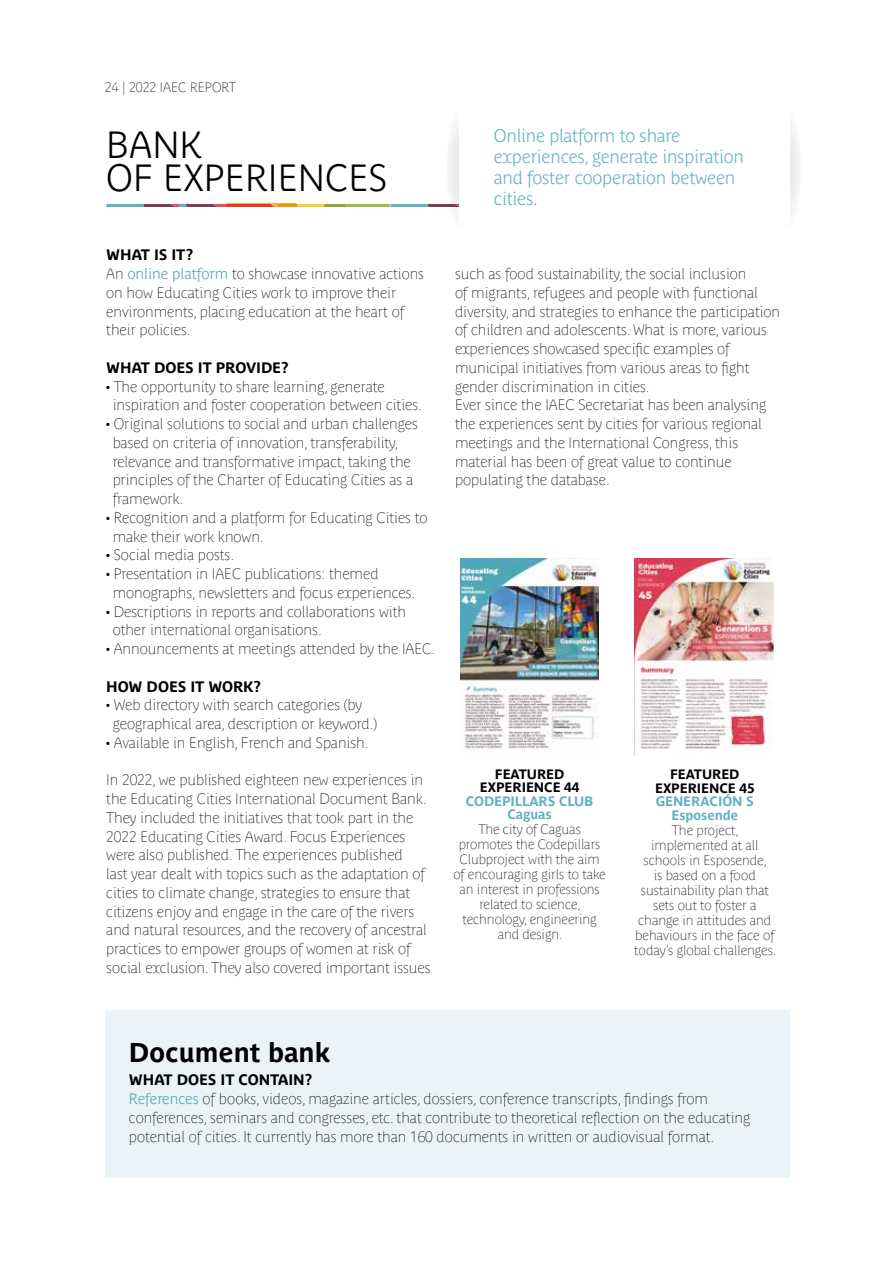
<style>
.page{position:relative;width:893px;height:1263px;background:#fff}
.page>*{position:absolute;margin:0;border:0;box-sizing:border-box;transform-origin:0 0}
.t1{font:700 37.5px/33px "Parisine Plus Std Clair";color:#000}
.t2{font:700 27px "Parisine Plus Std";color:#000}
.t3{font:700 18px/21px "Parisine Plus Std Clair";letter-spacing:-.015em;color:#63b1c2}
.t4{font:15px/18.8px "Parisine Plus Std Clair";letter-spacing:-.005em;color:#000}
.t5{font:700 15px "Parisine Plus Std";letter-spacing:-.005em;color:#000}
.t6{font:13.5px/15px "Parisine Plus Std Clair";letter-spacing:-.005em;color:#000;text-align:center}
.t7{font:700 13.5px/13.5px "Parisine Std";letter-spacing:-.005em;color:#63b1c2;text-align:center}
.t8{font:700 13.5px/13.5px "Parisine Std";letter-spacing:-.005em;color:#000;text-align:center}
.s1{font-weight:700;color:#4ea5b2}
</style>
<div class="page">
<svg style="left:106px;top:204px;width:343px;height:3px"></svg>
<img style="left:460px;top:558px;width:139px;height:191px">
<img style="left:635px;top:558px;width:139px;height:191px">
<div style="left:776px;top:108px;width:25px;height:121px;background:#f4f4f4;border-radius:50%"></div>
<div style="left:446px;top:108px;width:26px;height:121px;background:#f3f3f3;border-radius:50%"></div>
<div style="left:459px;top:100px;width:330px;height:121px;background:#fff"></div>
<div style="left:105px;top:1011px;width:684px;height:167px;background:#eaf4f7"></div>
<p class="t6" style="left:105px;top:79px;width:133px">24 | 2022 IAEC REPORT</p>
<h1 class="t1" style="left:106px;top:128px;width:283px">BANK<br>OF EXPERIENCES</h1>
<p class="t5" style="left:106px;top:246px;width:89px">WHAT IS IT?</p>
<p class="t4" style="left:106px;top:264px;width:319px">An <span class="s1">online platform</span> to showcase innovative actions on how Educating Cities work to improve their environments, placing education at the heart of their policies.</p>
<p class="t5" style="left:106px;top:359px;width:184px">WHAT DOES IT PROVIDE?</p>
<p class="t4" style="left:113px;top:377px;width:311px;text-indent:-6px">• The opportunity to share learning, generate inspiration and foster cooperation between cities.</p>
<p class="t4" style="left:113px;top:414px;width:307px;text-indent:-6px">• Original solutions to social and urban challenges based on criteria of innovation, transferability, relevance and transformative impact, taking the principles of the Charter of Educating Cities as a framework.</p>
<p class="t4" style="left:113px;top:508px;width:316px;text-indent:-6px">• Recognition and a platform for Educating Cities to make their work known.</p>
<p class="t4" style="left:106px;top:546px;width:129px">• Social media posts.</p>
<p class="t4" style="left:113px;top:564px;width:304px;text-indent:-6px">• Presentation in IAEC publications: themed monographs, newsletters and focus experiences.</p>
<p class="t4" style="left:113px;top:602px;width:295px;text-indent:-6px">• Descriptions in reports and collaborations with other international organisations.</p>
<p class="t4" style="left:106px;top:639px;width:330px">• Announcements at meetings attended by the IAEC.</p>
<p class="t5" style="left:106px;top:678px;width:156px">HOW DOES IT WORK?</p>
<p class="t4" style="left:113px;top:696px;width:266px;text-indent:-6px">• Web directory with search categories (by geographical area, description or keyword.)</p>
<p class="t4" style="left:106px;top:733px;width:264px">• Available in English, French and Spanish.</p>
<p class="t4" style="left:106px;top:771px;width:326px">In 2022, we published eighteen new experiences in the Educating Cities International Document Bank.<br>They included the initiatives that took part in the 2022 Educating Cities Award. Focus Experiences were also published. The experiences published<br>last year dealt with topics such as the adaptation of cities to climate change, strategies to ensure that citizens enjoy and engage in the care of the rivers and natural resources, and the recovery of ancestral practices to empower groups of women at risk of social exclusion. They also covered important issues</p>
<p class="t3" style="left:494px;top:125px;width:252px">Online platform to share experiences, generate inspiration and foster cooperation between cities.</p>
<p class="t4" style="left:455px;top:264px;width:327px">such as food sustainability, the social inclusion<br>of migrants, refugees and people with functional diversity, and strategies to enhance the participation of children and adolescents. What is more, various experiences showcased specific examples of municipal initiatives from various areas to fight gender discrimination in cities.<br>Ever since the IAEC Secretariat has been analysing the experiences sent by cities for various regional meetings and the International Congress, this material has been of great value to continue populating the database.</p>
<p class="t8" style="left:480px;top:767px;width:101px">FEATURED<br>EXPERIENCE 44</p>
<p class="t7" style="left:466px;top:794px;width:129px">CODEPILLARS CLUB<br>Caguas</p>
<p class="t6" style="left:453px;top:822px;width:154px">The city of Caguas promotes the Codepillars<br>Clubproject with the aim of encouraging girls to take an interest in professions related to science, technology, engineering and design.</p>
<p class="t8" style="left:655px;top:768px;width:101px">FEATURED<br>EXPERIENCE 45</p>
<p class="t7" style="left:656px;top:795px;width:100px">GENERACIÓN S<br>Esposende</p>
<p class="t6" style="left:634px;top:823px;width:144px">The project, implemented at all schools in Esposende,<br>is based on a food sustainability plan that sets out to foster a change in attitudes and behaviours in the face of today’s global challenges.</p>
<h2 class="t2" style="left:129px;top:1037px;width:203px">Document bank</h2>
<p class="t5" style="left:129px;top:1071px;width:185px">WHAT DOES IT CONTAIN?</p>
<p class="t4" style="left:129px;top:1089px;width:623px"><span class="s1">References</span> of books, videos, magazine articles, dossiers, conference transcripts, findings from conferences, seminars and congresses, etc. that contribute to theoretical reflection on the educating potential of cities. It currently has more than 160 documents in written or audiovisual format.</p>
</div>
